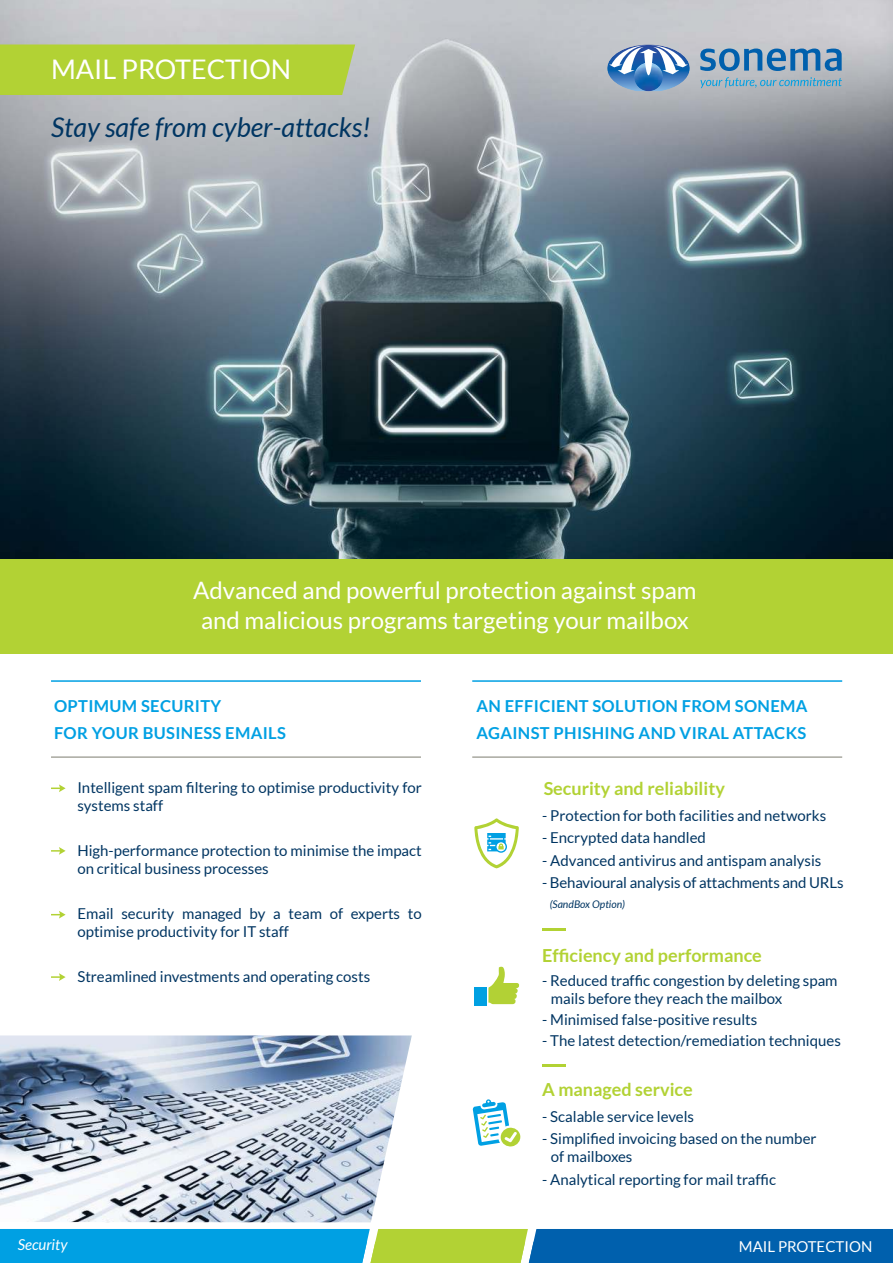
<style>
.page{position:relative;width:893px;height:1263px;background:#fff}
.page>*{position:absolute;margin:0;border:0;box-sizing:border-box;transform-origin:0 0}
.t1{font:italic 27px "Lato";color:#003562}
.t2{font:27px "Lato";color:#fff}
.t3{font:24px/30px "Lato";color:#fff;text-align:center}
.t4{font:700 18px "Lato";color:#b2d234}
.t5{font:700 16.5px/27px "Lato";letter-spacing:.02em;color:#00a0e3}
.t6{font:15px/18px "Lato";color:#003562}
.t7{font:15px "Lato";color:#fff}
.t8{font:italic 15px "Lato";color:#fff}
.t9{font:italic 10.5px "Lato";color:#003562}
</style>
<div class="page">
<svg style="left:0;top:1229px;width:893px;height:34px;background:#2290b0"></svg>
<img style="left:0;top:0;width:893px;height:560px">
<svg style="left:51px;top:784px;width:15px;height:8px"></svg>
<svg style="left:51px;top:847px;width:15px;height:8px"></svg>
<svg style="left:51px;top:911px;width:15px;height:7px"></svg>
<svg style="left:51px;top:973px;width:15px;height:8px"></svg>
<div style="left:0;top:560px;width:893px;height:94px;background:#b2d234"></div>
<img style="left:0;top:1035px;width:412px;height:187px">
<hr style="left:51px;top:680px;width:370px;height:2px;background:#00a0e3">
<hr style="left:472px;top:680px;width:370px;height:2px;background:#00a0e3">
<hr style="left:51px;top:756px;width:370px;height:2px;background:#a8a89f">
<hr style="left:472px;top:756px;width:370px;height:2px;background:#a8a89f">
<div style="left:0;top:44px;width:355px;height:51px;background:#b2d234"></div>
<svg style="left:474px;top:818px;width:45px;height:50px"></svg>
<hr style="left:542px;top:928px;width:24px;height:2px;background:#b2d234">
<hr style="left:542px;top:1065px;width:24px;height:2px;background:#b2d234">
<div style="left:474px;top:987px;width:12px;height:18px;background:#00a0e2"></div>
<svg style="left:488px;top:966px;width:32px;height:38px"></svg>
<svg style="left:473px;top:1099px;width:48px;height:48px"></svg>
<img style="left:607px;top:45px;width:83px;height:46px">
<img style="left:634px;top:75px;width:29px;height:16px">
<svg style="left:609px;top:45px;width:79px;height:30px"></svg>
<svg style="left:700px;top:49px;width:142px;height:22px;background:#6392ba"></svg>
<svg style="left:700px;top:77px;width:142px;height:11px;background:#8db2c4"></svg>
<h1 class="t2" style="left:51px;top:54px;width:242px">MAIL PROTECTION</h1>
<h1 class="t1" style="left:51px;top:116px;width:321px">Stay safe from cyber-attacks!</h1>
<h2 class="t3" style="left:193px;top:575px;width:505px">Advanced and powerful protection against spam and malicious programs targeting your mailbox</h2>
<p class="t5" style="left:54px;top:694px;width:233px">OPTIMUM SECURITY<br>FOR YOUR BUSINESS EMAILS</p>
<p class="t6" style="left:77px;top:778px;width:346px">Intelligent spam filtering to optimise productivity for systems staff</p>
<p class="t6" style="left:77px;top:841px;width:346px">High-performance protection to minimise the impact on critical business processes</p>
<p class="t6" style="left:77px;top:904px;width:346px">Email security managed by a team of experts to optimise productivity for IT staff</p>
<p class="t6" style="left:77px;top:967px;width:294px">Streamlined investments and operating costs</p>
<p class="t5" style="left:476px;top:694px;width:333px">AN EFFICIENT SOLUTION FROM SONEMA<br>AGAINST PHISHING AND VIRAL ATTACKS</p>
<p class="t4" style="left:544px;top:781px;width:183px">Security and reliability</p>
<p class="t6" style="left:542px;top:806px;width:286px">- Protection for both facilities and networks</p>
<p class="t6" style="left:542px;top:829px;width:165px">- Encrypted data handled</p>
<p class="t6" style="left:542px;top:851px;width:281px">- Advanced antivirus and antispam analysis</p>
<p class="t6" style="left:542px;top:874px;width:303px">- Behavioural analysis of attachments and URLs</p>
<p class="t9" style="left:550px;top:900px;width:77px">(SandBox Option)</p>
<p class="t4" style="left:542px;top:945px;width:221px">Efficiency and performance</p>
<p class="t6" style="left:551px;top:971px;width:288px;text-indent:-9px">- Reduced traffic congestion by deleting spam mails before they reach the mailbox</p>
<p class="t6" style="left:542px;top:1010px;width:217px">- Minimised false-positive results</p>
<p class="t6" style="left:542px;top:1031px;width:300px">- The latest detection/remediation techniques</p>
<p class="t4" style="left:542px;top:1082px;width:152px">A managed service</p>
<p class="t6" style="left:542px;top:1107px;width:153px">- Scalable service levels</p>
<p class="t6" style="left:551px;top:1130px;width:267px;text-indent:-9px">- Simplified invoicing based on the number of mailboxes</p>
<p class="t6" style="left:542px;top:1170px;width:235px">- Analytical reporting for mail traffic</p>
<p class="t8" style="left:18px;top:1238px;width:51px">Security</p>
<p class="t7" style="left:739px;top:1238px;width:135px">MAIL PROTECTION</p>
</div>
